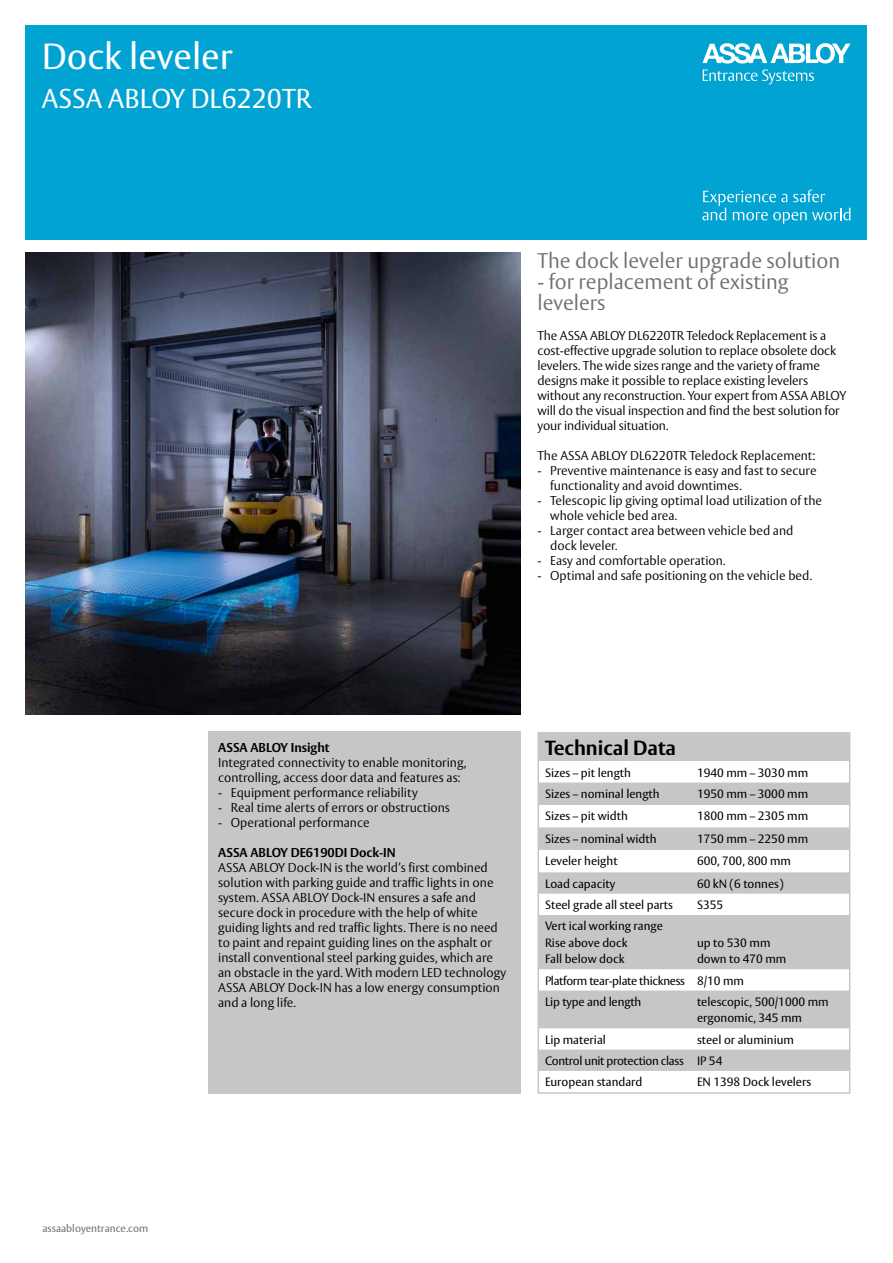
<style>
.page{position:relative;width:893px;height:1263px;background:#fff}
.page>*{position:absolute;margin:0;border:0;box-sizing:border-box;transform-origin:0 0}
.t1{font:36px "ASSA Vesta";color:#fff}
.t2{font:27px "ASSA Vesta";color:#fff}
.t3{font:300 21px/21px "ASSA Vesta";color:#6f6f6e}
.t4{font:700 20.25px "ASSA Vesta";color:#000}
.t5{font:300 12.75px/15px "ASSA Vesta";color:#000}
.t6{font:700 12.75px "ASSA Vesta";color:#000}
.t7{font:12px/16.5px "ASSA Vesta";color:#000}
.t8{font:12px/21.3px "ASSA Vesta";letter-spacing:-.025em;color:#000}
.t9{font:10.5px "ASSA Vesta";color:#6f6f6e}
</style>
<div class="page">
<div style="left:25px;top:25px;width:842px;height:215px;background:#00a3d2"></div>
<svg style="left:702px;top:43px;width:148px;height:41px"></svg>
<svg style="left:702px;top:190px;width:148px;height:34px"></svg>
<img style="left:25px;top:252px;width:495px;height:462px">
<div style="left:539px;top:734px;width:310px;height:27px;background:#c5c6c6"></div>
<svg style="left:540px;top:782px;width:307px;height:289px;fill:#c5c6c6"></svg>
<div style="left:537px;top:732px;width:313px;height:362px;border:2px solid #c5c6c6"></div>
<div style="left:207px;top:731px;width:313px;height:363px;background:#c5c6c6"></div>
<h1 class="t1" style="left:42px;top:35px;width:193px">Dock leveler</h1>
<h2 class="t2" style="left:42px;top:82px;width:271px">ASSA ABLOY DL6220TR</h2>
<h3 class="t3" style="left:537px;top:251px;width:304px">The dock leveler upgrade solution</h3>
<h3 class="t3" style="left:537px;top:272px;width:253px">- for replacement of existing levelers</h3>
<p class="t5" style="left:537px;top:329px;width:310px">The ASSA ABLOY DL6220TR Teledock Replacement is a cost-effective upgrade solution to replace obsolete dock levelers. The wide sizes range and the variety of frame designs make it possible to replace existing levelers without any reconstruction. Your expert from ASSA ABLOY will do the visual inspection and find the best solution for your individual situation.</p>
<p class="t5" style="left:537px;top:449px;width:279px">The ASSA ABLOY DL6220TR Teledock Replacement:</p>
<p class="t5" style="left:550px;top:464px;width:268px;text-indent:-13px">- Preventive maintenance is easy and fast to secure functionality and avoid downtimes.</p>
<p class="t5" style="left:550px;top:494px;width:273px;text-indent:-13px">- Telescopic lip giving optimal load utilization of the whole vehicle bed area.</p>
<p class="t5" style="left:550px;top:524px;width:245px;text-indent:-13px">- Larger contact area between vehicle bed and dock leveler.</p>
<p class="t5" style="left:537px;top:554px;width:190px">- Easy and comfortable operation.</p>
<p class="t5" style="left:537px;top:569px;width:276px">- Optimal and safe positioning on the vehicle bed.</p>
<p class="t9" style="left:43px;top:1222px;width:107px">assaabloyentrance.com</p>
<p class="t6" style="left:218px;top:740px;width:113px">ASSA ABLOY Insight</p>
<p class="t5" style="left:218px;top:756px;width:250px">Integrated connectivity to enable monitoring, controlling, access door data and features as:</p>
<p class="t5" style="left:218px;top:786px;width:201px">- Equipment performance reliability</p>
<p class="t5" style="left:218px;top:801px;width:233px">- Real time alerts of errors or obstructions</p>
<p class="t5" style="left:218px;top:815px;width:153px">- Operational performance</p>
<p class="t6" style="left:218px;top:845px;width:179px">ASSA ABLOY DE6190DI Dock-IN</p>
<p class="t5" style="left:218px;top:860px;width:290px">ASSA ABLOY Dock-IN is the world’s first combined solution with parking guide and traffic lights in one system. ASSA ABLOY Dock-IN ensures a safe and secure dock in procedure with the help of white guiding lights and red traffic lights. There is no need to paint and repaint guiding lines on the asphalt or install conventional steel parking guides, which are an obstacle in the yard. With modern LED technology ASSA ABLOY Dock-IN has a low energy consumption and a long life.</p>
<h3 class="t4" style="left:545px;top:736px;width:133px">Technical Data</h3>
<p class="t7" style="left:545px;top:765px;width:88px">Sizes – pit length</p>
<p class="t7" style="left:697px;top:765px;width:113px">1940 mm – 3030 mm</p>
<p class="t7" style="left:545px;top:786px;width:116px">Sizes – nominal length</p>
<p class="t7" style="left:697px;top:786px;width:113px">1950 mm – 3000 mm</p>
<p class="t7" style="left:545px;top:808px;width:84px">Sizes – pit width</p>
<p class="t7" style="left:697px;top:808px;width:113px">1800 mm – 2305 mm</p>
<p class="t7" style="left:545px;top:831px;width:113px">Sizes – nominal width</p>
<p class="t7" style="left:697px;top:831px;width:113px">1750 mm – 2250 mm</p>
<p class="t7" style="left:545px;top:853px;width:74px">Leveler height</p>
<p class="t7" style="left:697px;top:853px;width:96px">600, 700, 800 mm</p>
<p class="t7" style="left:545px;top:876px;width:72px">Load capacity</p>
<p class="t7" style="left:697px;top:876px;width:88px">60 kN (6 tonnes)</p>
<p class="t7" style="left:545px;top:897px;width:129px">Steel grade all steel parts</p>
<p class="t7" style="left:697px;top:897px;width:28px">S355</p>
<p class="t7" style="left:545px;top:918px;width:119px">Vert ical working range<br>Rise above dock<br>Fall below dock</p>
<p class="t7" style="left:697px;top:935px;width:91px">up to 530 mm down to 470 mm</p>
<p class="t8" style="left:545px;top:970px;width:201px">Platform tear-plate thickness 8/10 mm<br>Lip type and length</p>
<p class="t7" style="left:697px;top:994px;width:133px">telescopic, 500/1000 mm ergonomic, 345 mm</p>
<p class="t7" style="left:545px;top:1029px;width:251px;line-height:21.3px;text-indent:152px">steel or aluminium<br>Control unit protection class IP 54<br>European standard</p>
<p class="t7" style="left:545px;top:1032px;width:62px">Lip material</p>
<p class="t7" style="left:697px;top:1074px;width:116px">EN 1398 Dock levelers</p>
</div>
